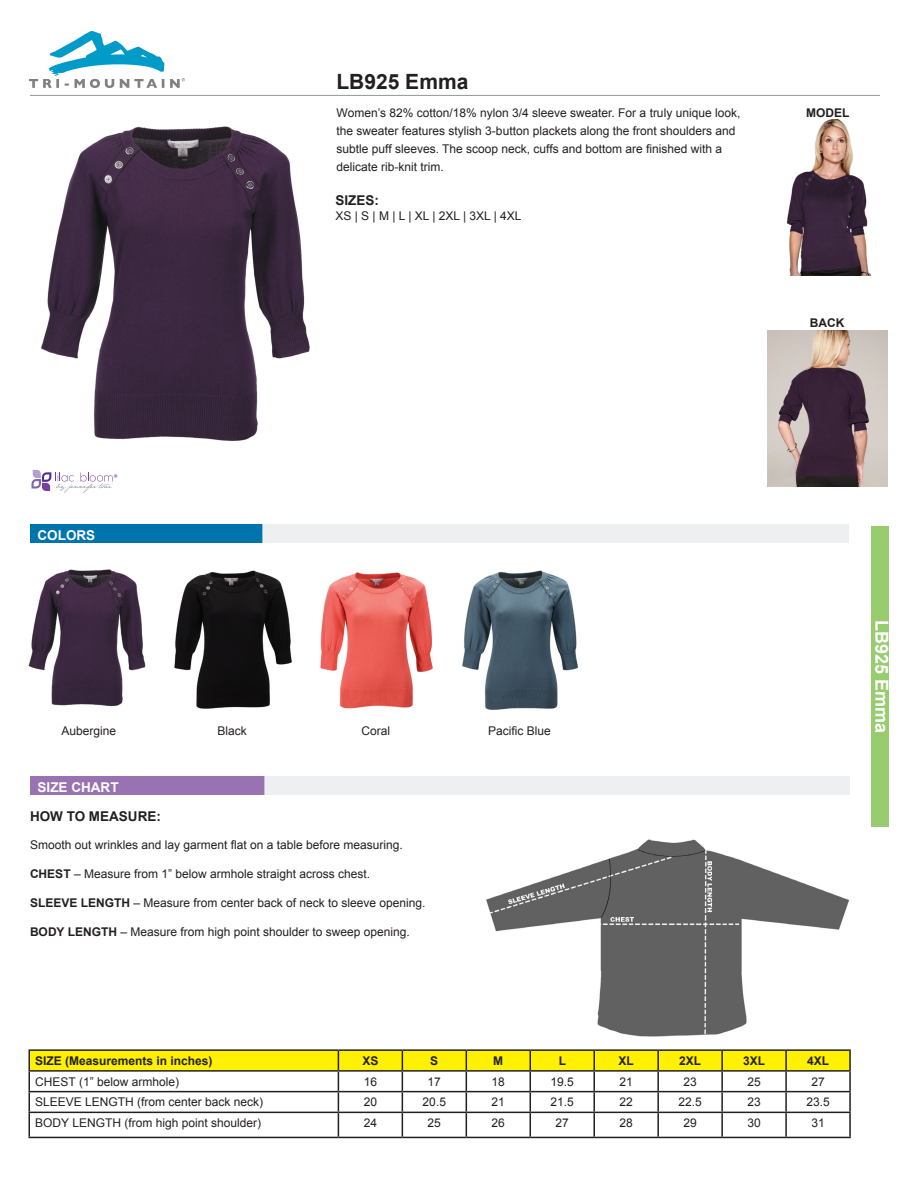
<style>
.page{position:relative;width:918px;height:1188px;background:#fff}
.page>*{position:absolute;margin:0;border:0;box-sizing:border-box;transform-origin:0 0}
.t1{font:700 21px "Arial";color:#231f20}
.t2{font:700 18px "Arial";color:#fff}
.t3{font:700 13.5px "Arial";color:#231f20}
.t4{font:700 13.5px "Arial";color:#fff}
.t5{font:12px/18px "Arial";color:#231f20}
.t6{font:700 12px "Arial";color:#231f20}
.s1{font-weight:700}
</style>
<div class="page">
<img style="left:29px;top:31px;width:155px;height:57px">
<hr style="left:30px;top:95px;width:850px;height:1px;background:#939598">
<div style="left:871px;top:526px;width:18px;height:301px;background:#97cd6e"></div>
<div style="left:30px;top:524px;width:232px;height:19px;background:#0075ad"></div>
<div style="left:262px;top:524px;width:587px;height:19px;background:#eeeff0"></div>
<img style="left:33px;top:126px;width:277px;height:351px">
<svg style="left:32px;top:470px;width:85px;height:23px"></svg>
<img style="left:786px;top:119px;width:86px;height:157px">
<div style="left:30px;top:776px;width:234px;height:18px;background:#9872b1"></div>
<div style="left:264px;top:776px;width:585px;height:18px;background:#eeeff0"></div>
<img style="left:462px;top:570px;width:116px;height:140px">
<img style="left:320px;top:572px;width:113px;height:137px">
<img style="left:174px;top:570px;width:118px;height:139px">
<img style="left:29px;top:569px;width:117px;height:138px">
<img style="left:486px;top:839px;width:363px;height:198px">
<img style="left:767px;top:330px;width:120px;height:157px">
<hr style="left:28px;top:1049px;width:310px;height:2px;background:#231f20">
<hr style="left:338px;top:1049px;width:64px;height:2px;background:#231f20">
<hr style="left:402px;top:1049px;width:64px;height:2px;background:#231f20">
<hr style="left:466px;top:1049px;width:64px;height:2px;background:#231f20">
<hr style="left:530px;top:1049px;width:64px;height:2px;background:#231f20">
<hr style="left:594px;top:1049px;width:64px;height:2px;background:#231f20">
<hr style="left:658px;top:1049px;width:64px;height:2px;background:#231f20">
<hr style="left:722px;top:1049px;width:64px;height:2px;background:#231f20">
<hr style="left:786px;top:1049px;width:65px;height:2px;background:#231f20">
<svg style="left:28px;top:1050px;width:823px;height:87px"></svg>
<hr style="left:594px;top:1112px;width:64px;height:1px;background:#231f20">
<hr style="left:593px;top:1113px;width:2px;height:24px;background:#231f20">
<hr style="left:658px;top:1112px;width:64px;height:1px;background:#231f20">
<hr style="left:657px;top:1113px;width:2px;height:24px;background:#231f20">
<hr style="left:722px;top:1112px;width:64px;height:1px;background:#231f20">
<hr style="left:721px;top:1113px;width:2px;height:24px;background:#231f20">
<hr style="left:786px;top:1112px;width:65px;height:1px;background:#231f20">
<hr style="left:785px;top:1113px;width:2px;height:24px;background:#231f20">
<hr style="left:849px;top:1113px;width:2px;height:24px;background:#231f20">
<hr style="left:28px;top:1137px;width:310px;height:1px;background:#231f20">
<hr style="left:338px;top:1137px;width:64px;height:1px;background:#231f20">
<hr style="left:402px;top:1137px;width:64px;height:1px;background:#231f20">
<hr style="left:466px;top:1137px;width:64px;height:1px;background:#231f20">
<hr style="left:530px;top:1137px;width:64px;height:1px;background:#231f20">
<hr style="left:594px;top:1137px;width:64px;height:1px;background:#231f20">
<hr style="left:658px;top:1137px;width:64px;height:1px;background:#231f20">
<hr style="left:722px;top:1137px;width:64px;height:1px;background:#231f20">
<hr style="left:786px;top:1137px;width:65px;height:1px;background:#231f20">
<p class="t1" style="left:336px;top:68px;width:133px">LB925 Emma</p>
<p class="t5" style="left:337px;top:104px;width:405px">Women’s 82% cotton/18% nylon 3/4 sleeve sweater. For a truly unique look, the sweater features stylish 3-button plackets along the front shoulders and subtle puff sleeves. The scoop neck, cuffs and bottom are finished with a delicate rib-knit trim.</p>
<p class="t3" style="left:336px;top:191px;width:45px">SIZES:</p>
<p class="t5" style="left:336px;top:206px;width:188px">XS | S | M | L | XL | 2XL | 3XL | 4XL</p>
<p class="t6" style="left:806px;top:105px;width:45px">MODEL</p>
<p class="t6" style="left:810px;top:315px;width:36px">BACK</p>
<p class="t4" style="left:38px;top:526px;width:59px">COLORS</p>
<p class="t5" style="left:61px;top:722px;width:56px">Aubergine</p>
<p class="t5" style="left:218px;top:722px;width:31px">Black</p>
<p class="t5" style="left:362px;top:722px;width:30px">Coral</p>
<p class="t5" style="left:488px;top:722px;width:64px">Pacific Blue</p>
<p class="t4" style="left:38px;top:778px;width:83px">SIZE CHART</p>
<p class="t3" style="left:30px;top:807px;width:132px">HOW TO MEASURE:</p>
<p class="t5" style="left:30px;top:836px;width:374px">Smooth out wrinkles and lay garment flat on a table before measuring.</p>
<p class="t5" style="left:30px;top:865px;width:342px"><span class="s1">CHEST</span> – Measure from 1” below armhole straight across chest.</p>
<p class="t5" style="left:30px;top:894px;width:397px"><span class="s1">SLEEVE LENGTH</span> – Measure from center back of neck to sleeve opening.</p>
<p class="t5" style="left:30px;top:923px;width:381px"><span class="s1">BODY LENGTH</span> – Measure from high point shoulder to sweep opening.</p>
<p class="t2" style="left:894px;top:620px;width:115px;rotate:90deg">LB925 Emma</p>
<p class="t6" style="left:35px;top:1053px;width:179px">SIZE (Measurements in inches)</p>
<p class="t6" style="left:362px;top:1053px;width:18px">XS</p>
<p class="t6" style="left:430px;top:1053px;width:10px">S</p>
<p class="t6" style="left:493px;top:1053px;width:11px">M</p>
<p class="t6" style="left:559px;top:1053px;width:9px">L</p>
<p class="t6" style="left:619px;top:1053px;width:17px">XL</p>
<p class="t6" style="left:679px;top:1053px;width:24px">2XL</p>
<p class="t6" style="left:743px;top:1053px;width:24px">3XL</p>
<p class="t6" style="left:807px;top:1053px;width:24px">4XL</p>
<p class="t5" style="left:35px;top:1073px;width:145px">CHEST (1” below armhole)</p>
<p class="t5" style="left:364px;top:1073px;width:15px">16</p>
<p class="t5" style="left:428px;top:1073px;width:15px">17</p>
<p class="t5" style="left:492px;top:1073px;width:15px">18</p>
<p class="t5" style="left:551px;top:1073px;width:25px">19.5</p>
<p class="t5" style="left:620px;top:1073px;width:15px">21</p>
<p class="t5" style="left:683px;top:1073px;width:15px">23</p>
<p class="t5" style="left:747px;top:1073px;width:15px">25</p>
<p class="t5" style="left:811px;top:1073px;width:15px">27</p>
<p class="t5" style="left:35px;top:1093px;width:230px">SLEEVE LENGTH (from center back neck)</p>
<p class="t5" style="left:364px;top:1093px;width:15px">20</p>
<p class="t5" style="left:423px;top:1093px;width:25px">20.5</p>
<p class="t5" style="left:492px;top:1093px;width:15px">21</p>
<p class="t5" style="left:551px;top:1093px;width:25px">21.5</p>
<p class="t5" style="left:620px;top:1093px;width:15px">22</p>
<p class="t5" style="left:678px;top:1093px;width:25px">22.5</p>
<p class="t5" style="left:747px;top:1093px;width:15px">23</p>
<p class="t5" style="left:806px;top:1093px;width:25px">23.5</p>
<p class="t5" style="left:35px;top:1114px;width:227px">BODY LENGTH (from high point shoulder)</p>
<p class="t5" style="left:364px;top:1114px;width:15px">24</p>
<p class="t5" style="left:428px;top:1114px;width:15px">25</p>
<p class="t5" style="left:492px;top:1114px;width:15px">26</p>
<p class="t5" style="left:556px;top:1114px;width:15px">27</p>
<p class="t5" style="left:620px;top:1114px;width:15px">28</p>
<p class="t5" style="left:683px;top:1114px;width:15px">29</p>
<p class="t5" style="left:747px;top:1114px;width:15px">30</p>
<p class="t5" style="left:811px;top:1114px;width:15px">31</p>
</div>
